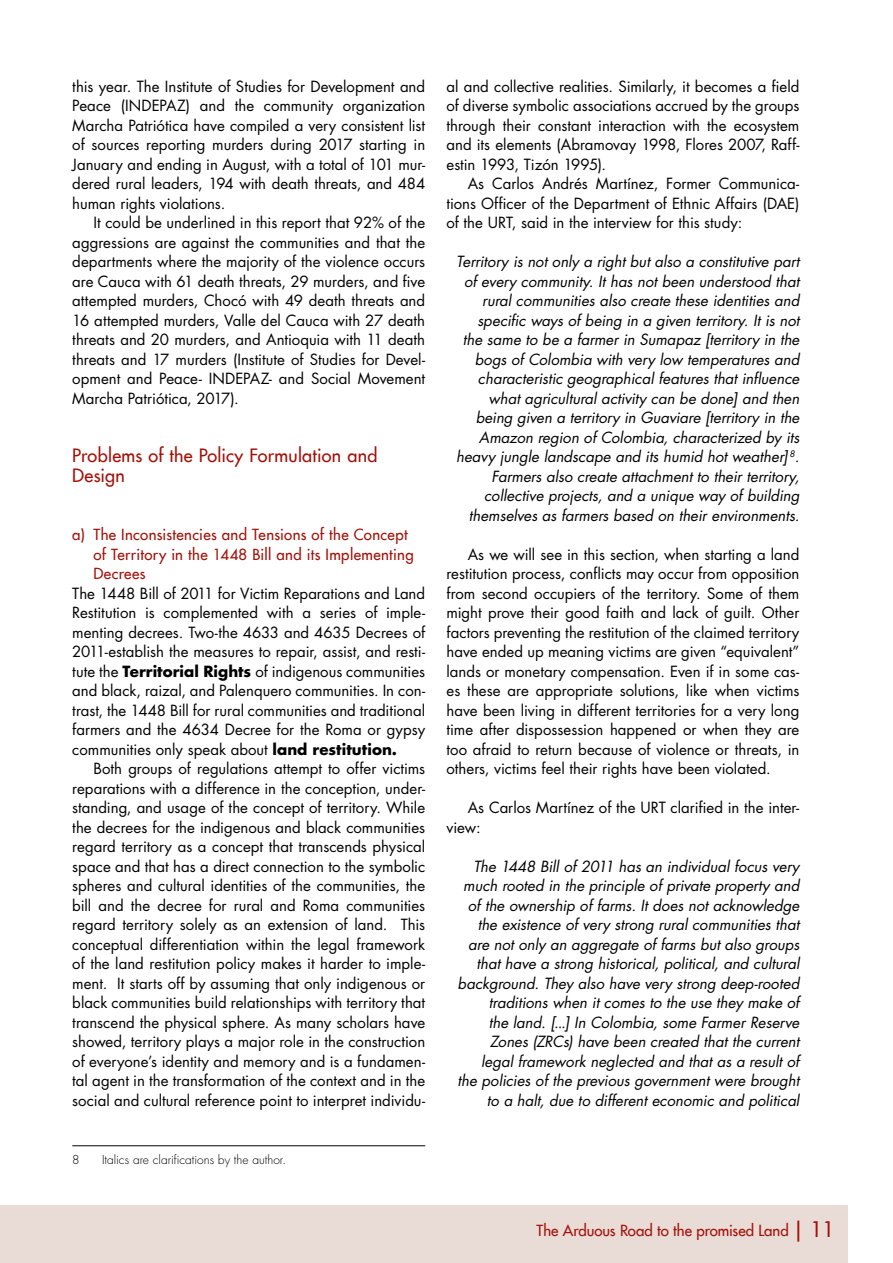
<style>
.page{position:relative;width:893px;height:1263px;background:#fff}
.page>*{position:absolute;margin:0;border:0;box-sizing:border-box;transform-origin:0 0}
.t1{font:500 18px/19.5px "Futura Com";letter-spacing:.015em;color:#a31008}
.t2{font:15px/19.5px "Futura Std";color:#000;text-align:justify}
.t3{font:italic 15px/19.5px "Futura Std";color:#000;text-align:right}
.t4{font:500 15px/19.5px "Futura Com";letter-spacing:.015em;color:#a31008}
.t5{font:300 12px "Futura Std";color:#000}
.s1{font-weight:700}
.s2{font-size:21px}
</style>
<div class="page">
<div style="left:0;top:1205px;width:848px;height:58px;background:#e9dbd5"></div>
<hr style="left:72px;top:1145px;width:353px;height:1px;background:#000">
<p class="t2" style="left:72px;top:77px;width:354px">this year. The Institute of Studies for Development and Peace (INDEPAZ) and the community organization Marcha Patriótica have compiled a very consistent list of sources reporting murders during 2017 starting in January and ending in August, with a total of 101 mur&shy;dered rural leaders, 194 with death threats, and 484 human rights violations.</p>
<p class="t2" style="left:72px;top:213px;width:354px;text-indent:21px">It could be underlined in this report that 92% of the aggressions are against the communities and that the departments where the majority of the violence occurs are Cauca with 61 death threats, 29 murders, and five attempted murders, Chocó with 49 death threats and 16 attempted murders, Valle del Cauca with 27 death threats and 20 murders, and Antioquia with 11 death threats and 17 murders (Institute of Studies for Devel&shy;opment and Peace- INDEPAZ- and Social Movement Marcha Patriótica, 2017).</p>
<p class="t1" style="left:72px;top:445px;width:307px">Problems of the Policy Formulation and<br>Design</p>
<p class="t4" style="left:94px;top:524px;width:322px;text-indent:-21px">a) The Inconsistencies and Tensions of the Concept of Territory in the 1448 Bill and its Implementing<br>Decrees</p>
<p class="t2" style="left:72px;top:584px;width:354px">The 1448 Bill of 2011 for Victim Reparations and Land Restitution is complemented with a series of imple&shy;menting decrees. Two-the 4633 and 4635 Decrees of 2011-establish the measures to repair, assist, and resti&shy;tute the <span class="s1">Territorial Rights</span> of indigenous communities and black, raizal, and Palenquero communities. In con&shy;trast, the 1448 Bill for rural communities and traditional farmers and the 4634 Decree for the Roma or gypsy communities only speak about <span class="s1">land restitution.</span></p>
<p class="t2" style="left:72px;top:759px;width:354px;text-indent:21px">Both groups of regulations attempt to offer victims reparations with a difference in the conception, under&shy;standing, and usage of the concept of territory. While the decrees for the indigenous and black communities regard territory as a concept that transcends physical space and that has a direct connection to the symbolic spheres and cultural identities of the communities, the bill and the decree for rural and Roma communities regard territory solely as an extension of land. This conceptual differentiation within the legal framework of the land restitution policy makes it harder to imple&shy;ment. It starts off by assuming that only indigenous or black communities build relationships with territory that transcend the physical sphere. As many scholars have showed, territory plays a major role in the construction of everyone’s identity and memory and is a fundamen&shy;tal agent in the transformation of the context and in the social and cultural reference point to interpret individu-</p>
<p class="t5" style="left:72px;top:1153px;width:9px">8</p>
<p class="t5" style="left:102px;top:1153px;width:186px">Italics are clarifications by the author.</p>
<p class="t2" style="left:446px;top:77px;width:354px">al and collective realities. Similarly, it becomes a field of diverse symbolic associations accrued by the groups through their constant interaction with the ecosystem and its elements (Abramovay 1998, Flores 2007, Raff&shy;estin 1993, Tizón 1995).</p>
<p class="t2" style="left:446px;top:174px;width:354px;text-indent:21px">As Carlos Andrés Martínez, Former Communica&shy;tions Officer of the Department of Ethnic Affairs (DAE) of the URT, said in the interview for this study:</p>
<p class="t3" style="left:456px;top:252px;width:345px">Territory is not only a right but also a constitutive part of every community. It has not been understood that rural communities also create these identities and specific ways of being in a given territory. It is not the same to be a farmer in Sumapaz [territory in the bogs of Colombia with very low temperatures and characteristic geographical features that influence what agricultural activity can be done] and then being given a territory in Guaviare [territory in the Amazon region of Colombia, characterized by its heavy jungle landscape and its humid hot weather] <sup>8</sup>.<br>Farmers also create attachment to their territory, collective projects, and a unique way of building themselves as farmers based on their environments.</p>
<p class="t2" style="left:446px;top:545px;width:354px;text-indent:21px">As we will see in this section, when starting a land restitution process, conflicts may occur from opposition from second occupiers of the territory. Some of them might prove their good faith and lack of guilt. Other factors preventing the restitution of the claimed territory have ended up meaning victims are given “equivalent” lands or monetary compensation. Even if in some cas&shy;es these are appropriate solutions, like when victims have been living in different territories for a very long time after dispossession happened or when they are too afraid to return because of violence or threats, in others, victims feel their rights have been violated.</p>
<p class="t2" style="left:446px;top:798px;width:354px;text-indent:21px">As Carlos Martínez of the URT clarified in the inter&shy;view:</p>
<p class="t3" style="left:458px;top:857px;width:343px">The 1448 Bill of 2011 has an individual focus very much rooted in the principle of private property and of the ownership of farms. It does not acknowledge the existence of very strong rural communities that are not only an aggregate of farms but also groups that have a strong historical, political, and cultural background. They also have very strong deep-rooted traditions when it comes to the use they make of<br>the land. [...] In Colombia, some Farmer Reserve Zones (ZRCs) have been created that the current legal framework neglected and that as a result of<br>the policies of the previous government were brought to a halt, due to different economic and political</p>
<p class="t4" style="left:537px;top:1220px;width:300px">The Arduous Road to the promised Land <span class="s2">| 11</span></p>
</div>
